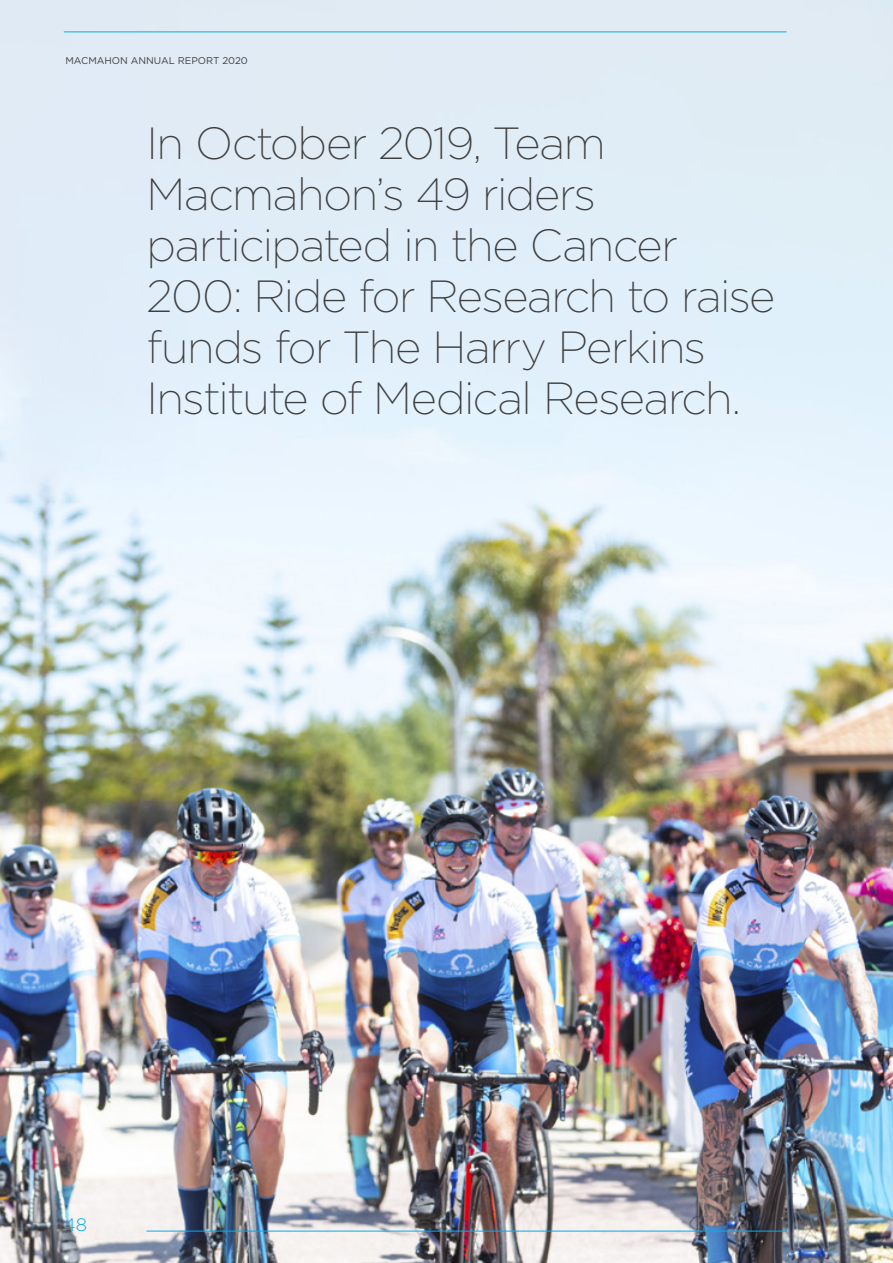
<style>
.page{position:relative;width:893px;height:1263px;background:#fff}
.page>*{position:absolute;margin:0;border:0;box-sizing:border-box;transform-origin:0 0}
.t1{font:200 45px/51px "Gotham";letter-spacing:-.03em;color:#3e3e3f}
.t2{font:300 18px "Gotham";color:#00aeef}
.t3{font:9.75px "Gotham";color:#3e3e3f}
</style>
<div class="page">
<img style="left:0;top:0;width:893px;height:1263px">
<hr style="left:64px;top:32px;width:723px;height:1px;background:#00aeef">
<hr style="left:146px;top:1231px;width:641px;height:1px;background:#00aeef">
<p class="t3" style="left:65px;top:54px;width:184px">MACMAHON ANNUAL REPORT 2020</p>
<p class="t1" style="left:146px;top:117px;width:630px">In October 2019, Team<br>Macmahon’s 49 riders participated in the Cancer<br>200: Ride for Research to raise funds for The Harry Perkins<br>Institute of Medical Research.</p>
<p class="t2" style="left:64px;top:1214px;width:25px">48</p>
</div>
